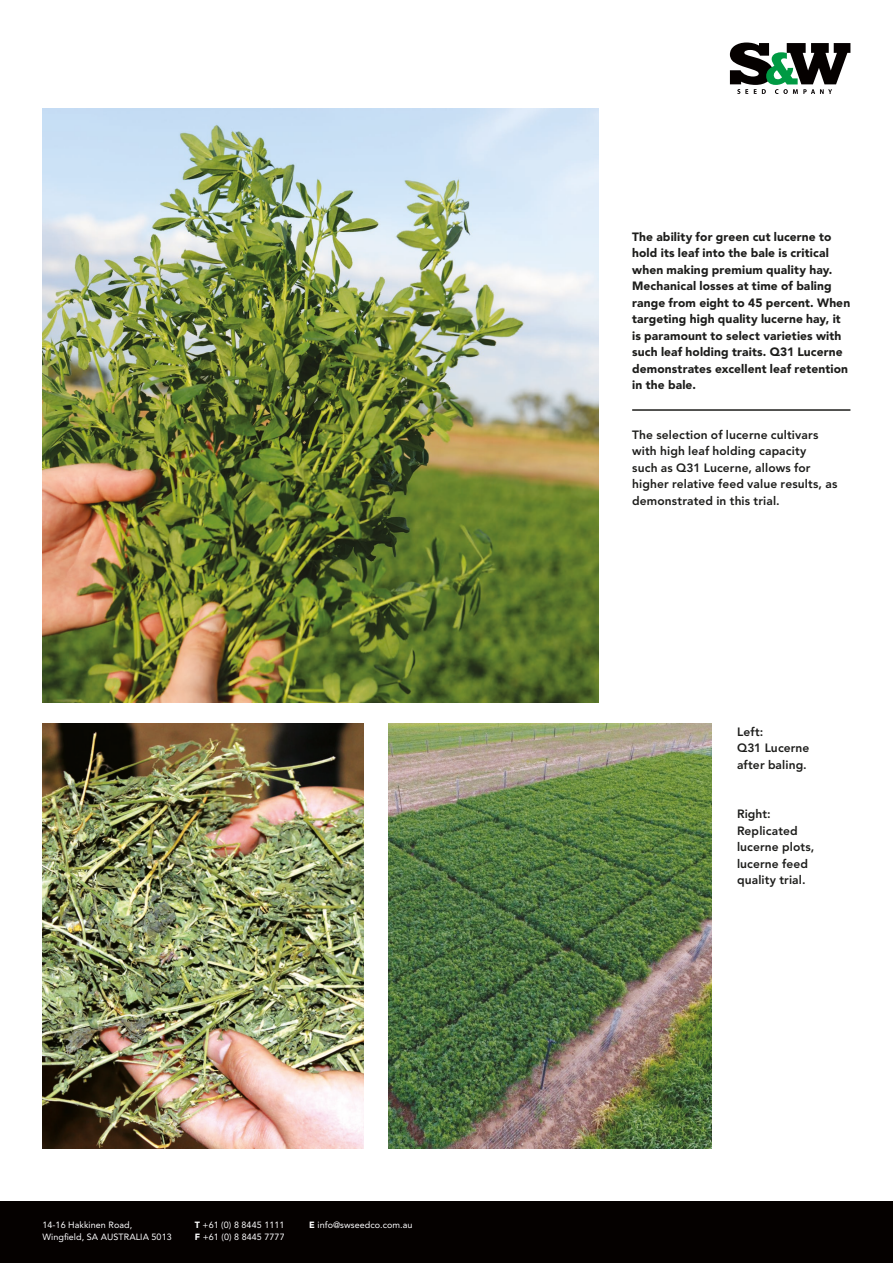
<style>
.page{position:relative;width:893px;height:1263px;background:#fff}
.page>*{position:absolute;margin:0;border:0;box-sizing:border-box;transform-origin:0 0}
.t1{font:900 12px/16.5px "Avenir LT Std";letter-spacing:.01em;color:#1d1d1b}
.t2{font:800 12px/16.5px "Avenir LT Std";letter-spacing:.01em;color:#1d1d1b}
.t3{font:9px/12px "Avenir LT Std";letter-spacing:.005em;color:#fff}
.s1{font-weight:900}
</style>
<div class="page">
<svg style="left:730px;top:43px;width:120px;height:51px"></svg>
<div style="left:0;top:1202px;width:893px;height:61px;background:#050100"></div>
<img style="left:43px;top:109px;width:555px;height:594px">
<img style="left:389px;top:723px;width:322px;height:425px">
<img style="left:43px;top:723px;width:320px;height:425px">
<hr style="left:632px;top:409px;width:218px;height:2px;background:#1d1d1b">
<p class="t3" style="left:43px;top:1219px;width:131px">14-16 Hakkinen Road,<br>Wingfield, SA AUSTRALIA 5013</p>
<p class="t3" style="left:195px;top:1219px;width:91px"><span class="s1">T</span> +61 (0) 8 8445 1111<br><span class="s1">F</span> +61 (0) 8 8445 7777</p>
<p class="t3" style="left:309px;top:1219px;width:105px"><span class="s1">E</span> info@swseedco.com.au</p>
<p class="t1" style="left:632px;top:228px;width:220px">The ability for green cut lucerne to hold its leaf into the bale is critical when making premium quality hay.<br>Mechanical losses at time of baling range from eight to 45 percent. When targeting high quality lucerne hay, it is paramount to select varieties with such leaf holding traits. Q31 Lucerne demonstrates excellent leaf retention in the bale.</p>
<p class="t2" style="left:632px;top:426px;width:207px">The selection of lucerne cultivars with high leaf holding capacity<br>such as Q31 Lucerne, allows for higher relative feed value results, as demonstrated in this trial.</p>
<p class="t2" style="left:737px;top:723px;width:74px">Left:<br>Q31 Lucerne after baling.</p>
<p class="t2" style="left:737px;top:806px;width:79px">Right:<br>Replicated lucerne plots, lucerne feed quality trial.</p>
</div>
